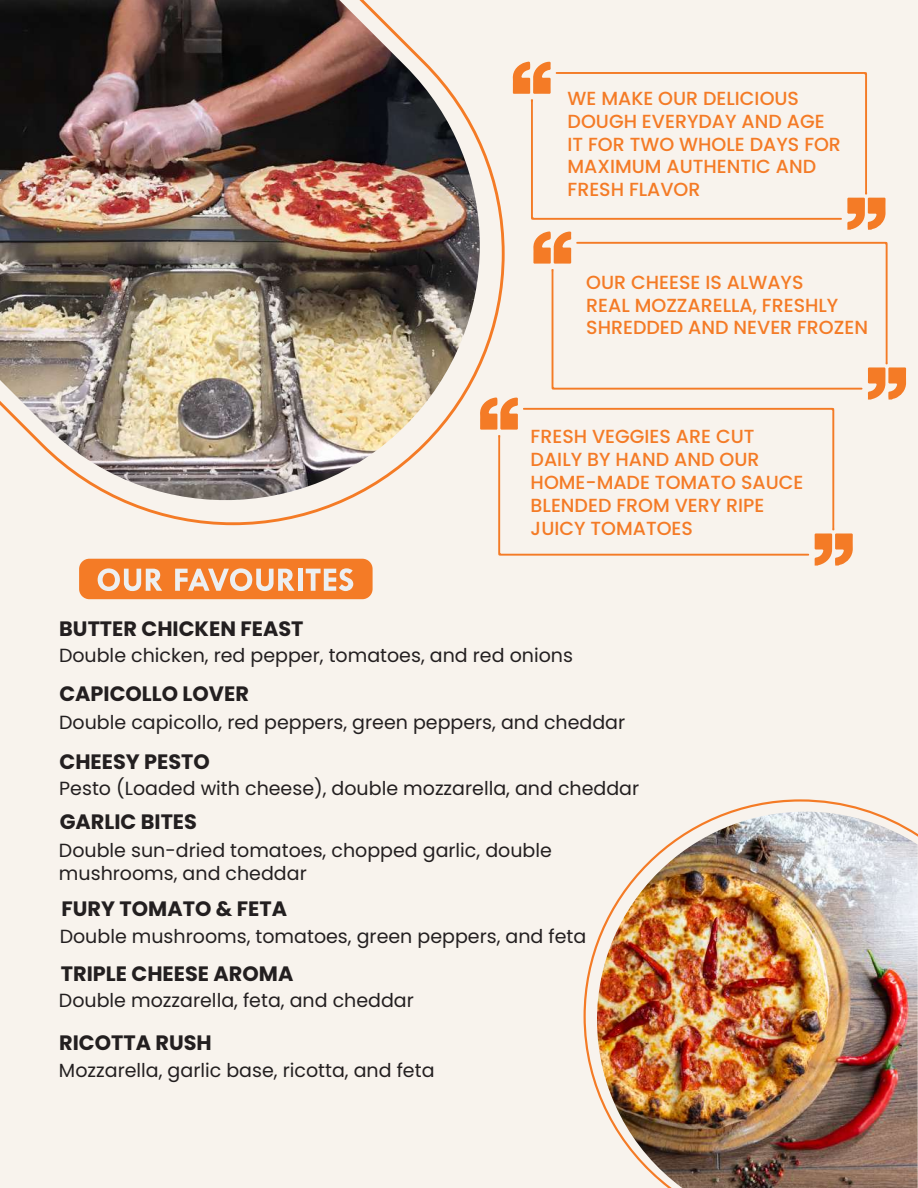
<style>
.page{position:relative;width:918px;height:1188px;background:#f8f3ed}
.page>*{position:absolute;margin:0;border:0;box-sizing:border-box;transform-origin:0 0}
.t1{font:700 20.85px "Poppins";color:#231f20}
.t2{font:19.05px/22.8px "Poppins";color:#231f20}
.t3{font:500 19.05px/22.8px "Poppins";color:#f47b26}
</style>
<div class="page">
<img style="left:0;top:0;width:479px;height:525px">
<svg style="left:479px;top:61px;width:427px;height:505px"></svg>
<svg style="left:584px;top:799px;width:289px;height:292px"></svg>
<img style="left:597px;top:812px;width:321px;height:376px">
<div style="left:79px;top:559px;width:294px;height:40px;background:#f47b26;border-radius:10px"></div>
<svg style="left:98px;top:568px;width:64px;height:23px"></svg>
<svg style="left:175px;top:568px;width:120px;height:23px"></svg>
<div style="left:298px;top:569px;width:5px;height:22px;background:#edeff0"></div>
<svg style="left:306px;top:568px;width:47px;height:23px"></svg>
<p class="t3" style="left:568px;top:87px;width:275px">WE MAKE OUR DELICIOUS<br>DOUGH EVERYDAY AND AGE<br>IT FOR TWO WHOLE DAYS FOR<br>MAXIMUM AUTHENTIC AND<br>FRESH FLAVOR</p>
<p class="t3" style="left:586px;top:271px;width:283px">OUR CHEESE IS ALWAYS<br>REAL MOZZARELLA, FRESHLY<br>SHREDDED AND NEVER FROZEN</p>
<p class="t3" style="left:531px;top:426px;width:274px">FRESH VEGGIES ARE CUT<br>DAILY BY HAND AND OUR<br>HOME-MADE TOMATO SAUCE<br>BLENDED FROM VERY RIPE<br>JUICY TOMATOES</p>
<p class="t1" style="left:59px;top:617px;width:246px">BUTTER CHICKEN FEAST</p>
<p class="t2" style="left:59px;top:644px;width:515px">Double chicken, red pepper, tomatoes, and red onions</p>
<p class="t1" style="left:59px;top:682px;width:191px">CAPICOLLO LOVER</p>
<p class="t2" style="left:59px;top:711px;width:568px">Double capicollo, red peppers, green peppers, and cheddar</p>
<p class="t1" style="left:59px;top:749px;width:152px">CHEESY PESTO</p>
<p class="t2" style="left:59px;top:777px;width:581px">Pesto (Loaded with cheese), double mozzarella, and cheddar</p>
<p class="t1" style="left:60px;top:810px;width:139px">GARLIC BITES</p>
<p class="t2" style="left:59px;top:839px;width:494px">Double sun-dried tomatoes, chopped garlic, double mushrooms, and cheddar</p>
<p class="t1" style="left:62px;top:897px;width:227px">FURY TOMATO &amp; FETA</p>
<p class="t2" style="left:60px;top:925px;width:528px">Double mushrooms, tomatoes, green peppers, and feta</p>
<p class="t1" style="left:61px;top:962px;width:234px">TRIPLE CHEESE AROMA</p>
<p class="t2" style="left:59px;top:989px;width:356px">Double mozzarella, feta, and cheddar</p>
<p class="t1" style="left:59px;top:1031px;width:154px">RICOTTA RUSH</p>
<p class="t2" style="left:59px;top:1059px;width:377px">Mozzarella, garlic base, ricotta, and feta</p>
</div>
